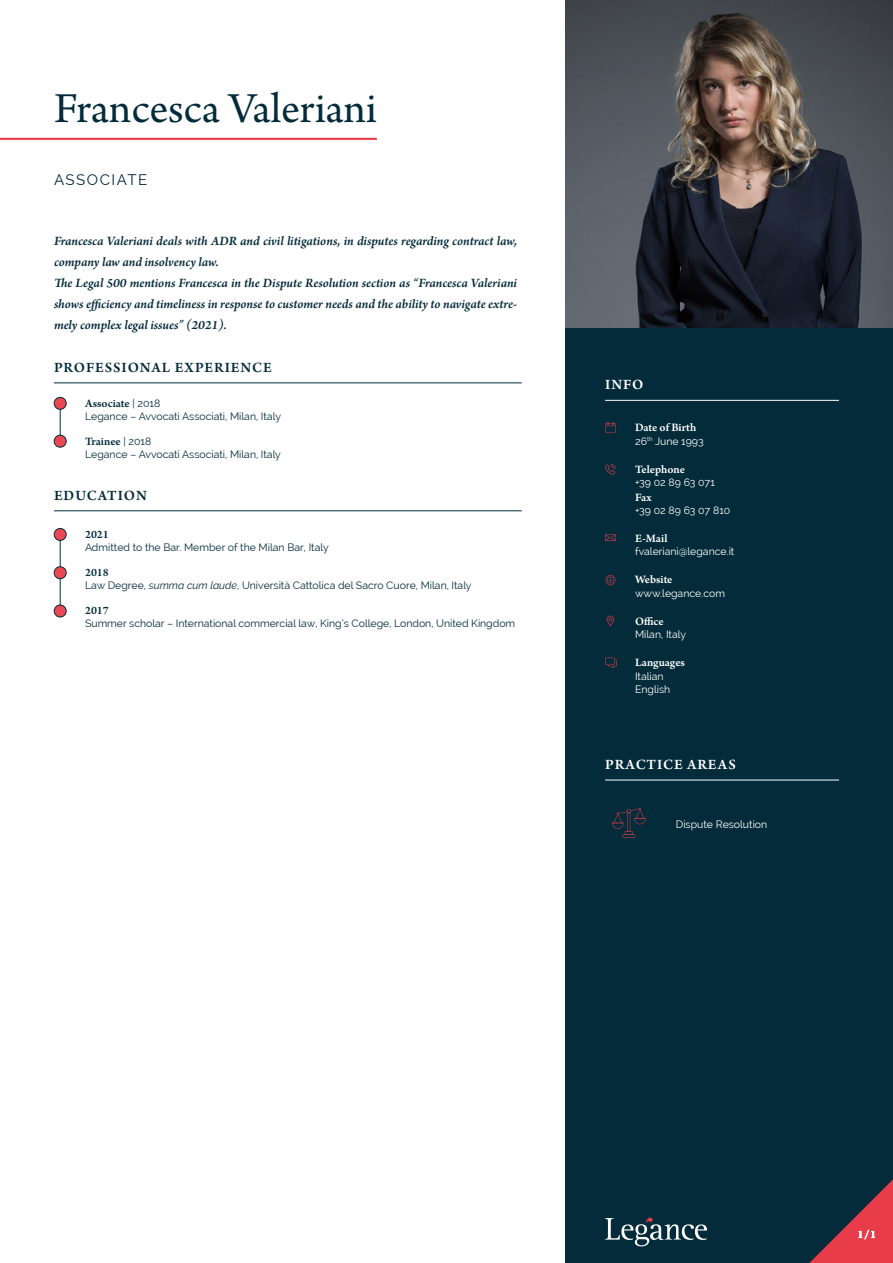
<style>
.page{position:relative;width:893px;height:1263px;background:#fff}
.page>*{position:absolute;margin:0;border:0;box-sizing:border-box;transform-origin:0 0}
.t1{font:45px "Arno Pro";letter-spacing:-.005em;color:#042b3a}
.t2{font:600 15px "Arno Pro";letter-spacing:.06em;color:#042b3a}
.t3{font:600 15px "Arno Pro";letter-spacing:.06em;color:#fff}
.t4{font:15px "Raleway";letter-spacing:.1em;color:#042b3a}
.t5{font:italic 600 13.5px/21px "Arno Pro";letter-spacing:-.005em;color:#042b3a}
.t6{font:600 12px "Arno Pro";letter-spacing:-.005em;color:#fff}
.t7{font:600 12px "Arno Pro";color:#042b3a}
.t8{font:10.5px "Raleway";color:#042b3a}
.t9{font:10.5px/13.5px "Raleway";color:#fff}
.s1{font-family:"Raleway";font-weight:400;font-size:10.5px}
.s2{font-style:italic}
</style>
<div class="page">
<div style="left:566px;top:306px;width:327px;height:957px;background:#042b3a"></div>
<svg style="left:605px;top:1218px;width:102px;height:28px"></svg>
<svg style="left:809px;top:1179px;width:84px;height:84px"></svg>
<svg style="left:607px;top:616px;width:7px;height:10px"></svg>
<svg style="left:605px;top:534px;width:11px;height:7px"></svg>
<svg style="left:605px;top:464px;width:11px;height:11px"></svg>
<svg style="left:605px;top:575px;width:11px;height:10px"></svg>
<svg style="left:605px;top:422px;width:11px;height:10px"></svg>
<svg style="left:605px;top:658px;width:12px;height:10px"></svg>
<hr style="left:60px;top:534px;width:1px;height:77px;background:#042d3b">
<hr style="left:54px;top:383px;width:468px;height:1px;background:#042d3b">
<img style="left:566px;top:0;width:327px;height:327px">
<hr style="left:605px;top:400px;width:234px;height:1px;background:#fff">
<hr style="left:605px;top:780px;width:234px;height:1px;background:#fff">
<hr style="left:0;top:138px;width:377px;height:2px;background:#e83c4a">
<hr style="left:54px;top:510px;width:468px;height:1px;background:#042d3b">
<div style="left:54px;top:528px;width:12px;height:12px;background:#e94854;border-radius:50%"></div>
<div style="left:54px;top:528px;width:12px;height:13px;border:1px solid #042b3a;border-radius:50%"></div>
<div style="left:54px;top:567px;width:12px;height:12px;background:#e94854;border-radius:50%"></div>
<div style="left:54px;top:566px;width:12px;height:13px;border:1px solid #042b3a;border-radius:50%"></div>
<div style="left:54px;top:605px;width:12px;height:12px;background:#e94854;border-radius:50%"></div>
<div style="left:54px;top:605px;width:12px;height:12px;border:1px solid #042b3a;border-radius:50%"></div>
<svg style="left:622px;top:834px;width:13px;height:4px"></svg>
<svg style="left:612px;top:808px;width:34px;height:29px"></svg>
<hr style="left:60px;top:403px;width:1px;height:38px;background:#042d3b">
<div style="left:54px;top:435px;width:12px;height:12px;background:#e94854;border-radius:50%"></div>
<div style="left:54px;top:435px;width:12px;height:12px;border:1px solid #042b3a;border-radius:50%"></div>
<div style="left:54px;top:397px;width:12px;height:12px;background:#e94854;border-radius:50%"></div>
<div style="left:54px;top:397px;width:12px;height:12px;border:1px solid #042b3a;border-radius:50%"></div>
<h1 class="t1" style="left:54px;top:83px;width:324px">Francesca Valeriani</h1>
<p class="t4" style="left:54px;top:171px;width:95px">ASSOCIATE</p>
<p class="t5" style="left:54px;top:231px;width:464px">Francesca Valeriani deals with ADR and civil litigations, in disputes regarding contract law, company law and insolvency law.<br>The Legal 500 mentions Francesca in the Dispute Resolution section as “Francesca Valeriani shows efficiency and timeliness in response to customer needs and the ability to navigate extre&shy;mely complex legal issues” (2021).</p>
<p class="t2" style="left:54px;top:359px;width:219px">PROFESSIONAL EXPERIENCE</p>
<p class="t7" style="left:85px;top:396px;width:77px">Associate <span class="s1">| 2018</span></p>
<p class="t8" style="left:85px;top:410px;width:197px">Legance – Avvocati Associati, Milan, Italy</p>
<p class="t7" style="left:85px;top:434px;width:68px">Trainee <span class="s1">| 2018</span></p>
<p class="t8" style="left:85px;top:448px;width:197px">Legance – Avvocati Associati, Milan, Italy</p>
<p class="t2" style="left:54px;top:487px;width:94px">EDUCATION</p>
<p class="t7" style="left:85px;top:528px;width:25px">2021</p>
<p class="t8" style="left:85px;top:541px;width:245px">Admitted to the Bar. Member of the Milan Bar, Italy</p>
<p class="t7" style="left:85px;top:566px;width:25px">2018</p>
<p class="t8" style="left:85px;top:579px;width:388px">Law Degree, <span class="s2">summa cum laude</span>, Università Cattolica del Sacro Cuore, Milan, Italy</p>
<p class="t7" style="left:85px;top:603px;width:25px">2017</p>
<p class="t8" style="left:85px;top:617px;width:432px">Summer scholar – International commercial law, King’s College, London, United Kingdom</p>
<p class="t3" style="left:605px;top:376px;width:40px">INFO</p>
<p class="t6" style="left:635px;top:421px;width:63px">Date of Birth</p>
<p class="t9" style="left:635px;top:434px;width:70px">26<sup>th</sup> June 1993</p>
<p class="t6" style="left:635px;top:462px;width:51px">Telephone</p>
<p class="t9" style="left:635px;top:476px;width:81px">+39 02 89 63 071</p>
<p class="t6" style="left:635px;top:490px;width:18px">Fax</p>
<p class="t9" style="left:635px;top:504px;width:97px">+39 02 89 63 07 810</p>
<p class="t6" style="left:635px;top:531px;width:34px">E-Mail</p>
<p class="t9" style="left:635px;top:545px;width:101px">fvaleriani@legance.it</p>
<p class="t6" style="left:635px;top:573px;width:39px">Website</p>
<p class="t9" style="left:635px;top:586px;width:91px">www.legance.com</p>
<p class="t6" style="left:635px;top:614px;width:30px">Office</p>
<p class="t9" style="left:635px;top:628px;width:52px">Milan, Italy</p>
<p class="t6" style="left:635px;top:656px;width:51px">Languages</p>
<p class="t9" style="left:635px;top:669px;width:37px">Italian<br>English</p>
<p class="t3" style="left:605px;top:756px;width:132px">PRACTICE AREAS</p>
<p class="t9" style="left:676px;top:817px;width:93px">Dispute Resolution</p>
<p class="t6" style="left:857px;top:1228px;width:20px">1/1</p>
</div>
